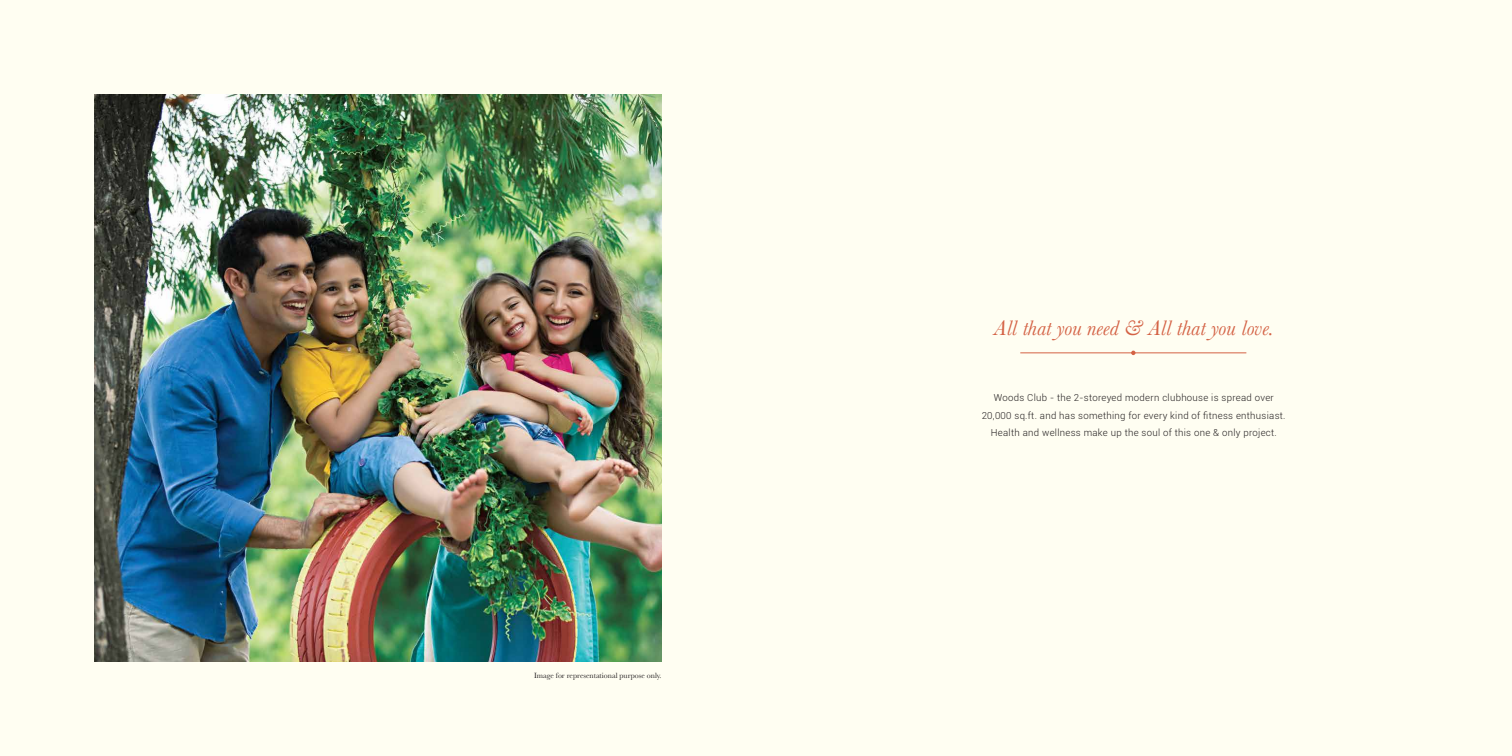
<style>
.page{position:relative;width:1512px;height:756px;background:#fffef2}
.page>*{position:absolute;margin:0;border:0;box-sizing:border-box;transform-origin:0 0}
.t1{font:italic 21.88px "Baskerville";color:#d46245}
.t2{font:300 9.62px/17.5px "Roboto";letter-spacing:.03em;color:#231f20;text-align:center}
.t3{font:7.88px "Baskerville";color:#231f20}
</style>
<div class="page">
<img style="left:94px;top:94px;width:568px;height:567px">
<hr style="left:1020px;top:353px;width:226px;height:1px;background:#d46245">
<svg style="left:1131px;top:351px;width:5px;height:4px"></svg>
<p class="t3" style="left:534px;top:673px;width:129px">Image for representational purpose only.</p>
<h1 class="t1" style="left:994px;top:320px;width:281px">All that you need &amp; All that you love.</h1>
<p class="t2" style="left:982px;top:390px;width:305px">Woods Club - the 2-storeyed modern clubhouse is spread over<br>20,000 sq.ft. and has something for every kind of fitness enthusiast.<br>Health and wellness make up the soul of this one &amp; only project.</p>
</div>
